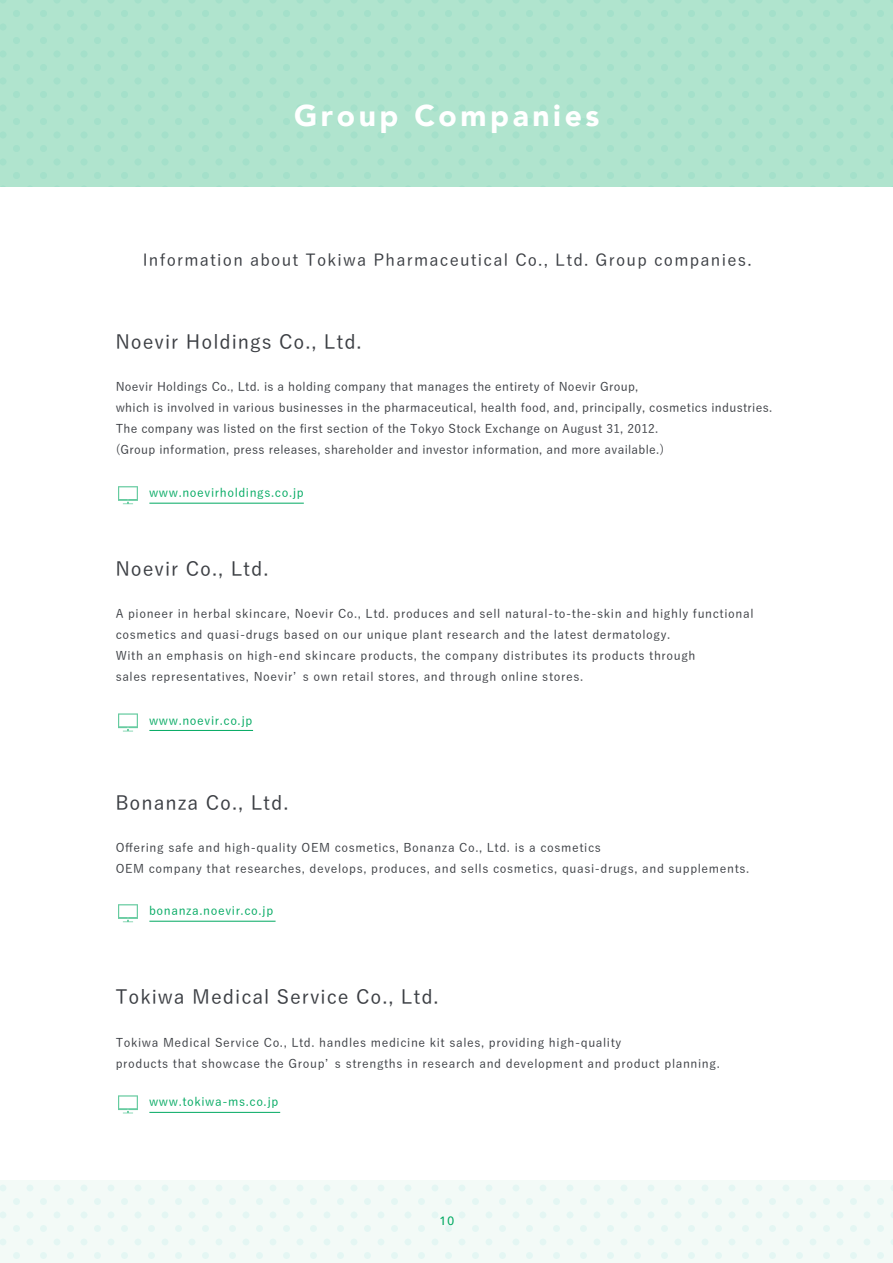
<style>
.page{position:relative;width:893px;height:1263px;background:#fff}
.page>*{position:absolute;margin:0;border:0;box-sizing:border-box;transform-origin:0 0}
.t1{font:900 30px "Avenir";letter-spacing:.12em;color:#fff}
.t2{font:500 19.5px "Yu Go";letter-spacing:.05em;color:#3b3e43}
.t3{font:500 16.5px "Yu Go";letter-spacing:.075em;color:#3b3e43}
.t4{font:500 12px/21px "Yu Go";letter-spacing:.05em;color:#3b3e43}
.t5{font:500 12px/21px "Yu Go";letter-spacing:.025em;color:#3b3e43}
.t6{font:500 12px "Yu Go";letter-spacing:.05em;color:#00a961}
.t7{font:500 12px "Avenir";color:#00a961}
</style>
<div class="page">
<div style="left:0;top:0;width:893px;height:187px;background:#b0e4ce"></div>
<div style="left:0;top:1180px;width:893px;height:83px;background:linear-gradient(to right,#f1faf7,#f1faf7)"></div>
<hr style="left:149px;top:503px;width:155px;height:1px;background:#00a961">
<svg style="left:118px;top:486px;width:20px;height:18px"></svg>
<hr style="left:149px;top:730px;width:104px;height:1px;background:#00a961">
<svg style="left:118px;top:713px;width:20px;height:18px"></svg>
<hr style="left:149px;top:921px;width:127px;height:1px;background:#00a961">
<svg style="left:118px;top:904px;width:20px;height:18px"></svg>
<hr style="left:149px;top:1112px;width:131px;height:1px;background:#00a961">
<svg style="left:118px;top:1095px;width:20px;height:18px"></svg>
<h1 class="t1" style="left:294px;top:90px;width:307px">Group Companies</h1>
<h3 class="t3" style="left:143px;top:245px;width:610px">Information about Tokiwa Pharmaceutical Co., Ltd. Group companies.</h3>
<h2 class="t2" style="left:115px;top:323px;width:248px">Noevir Holdings Co., Ltd.</h2>
<p class="t5" style="left:116px;top:374px;width:658px">Noevir Holdings Co., Ltd. is a holding company that manages the entirety of Noevir Group,<br>which is involved in various businesses in the pharmaceutical, health food, and, principally, cosmetics industries.<br>The company was listed on the first section of the Tokyo Stock Exchange on August 31, 2012.<br>(Group information, press releases, shareholder and investor information, and more available.)</p>
<p class="t6" style="left:149px;top:482px;width:156px">www.noevirholdings.co.jp</p>
<h2 class="t2" style="left:115px;top:551px;width:155px">Noevir Co., Ltd.</h2>
<p class="t4" style="left:116px;top:601px;width:639px">A pioneer in herbal skincare, Noevir Co., Ltd. produces and sell natural-to-the-skin and highly functional cosmetics and quasi-drugs based on our unique plant research and the latest dermatology.<br>With an emphasis on high-end skincare products, the company distributes its products through<br>sales representatives, Noevirʼ s own retail stores, and through online stores.</p>
<p class="t6" style="left:149px;top:709px;width:105px">www.noevir.co.jp</p>
<h2 class="t2" style="left:115px;top:785px;width:175px">Bonanza Co., Ltd.</h2>
<p class="t4" style="left:116px;top:835px;width:635px">Offering safe and high-quality OEM cosmetics, Bonanza Co., Ltd. is a cosmetics<br>OEM company that researches, develops, produces, and sells cosmetics, quasi-drugs, and supplements.</p>
<p class="t6" style="left:149px;top:900px;width:126px">bonanza.noevir.co.jp</p>
<h2 class="t2" style="left:115px;top:979px;width:325px">Tokiwa Medical Service Co., Ltd.</h2>
<p class="t4" style="left:116px;top:1030px;width:606px">Tokiwa Medical Service Co., Ltd. handles medicine kit sales, providing high-quality<br>products that showcase the Groupʼ s strengths in research and development and product planning.</p>
<p class="t6" style="left:149px;top:1091px;width:131px">www.tokiwa-ms.co.jp</p>
<p class="t7" style="left:439px;top:1210px;width:16px">10</p>
</div>
